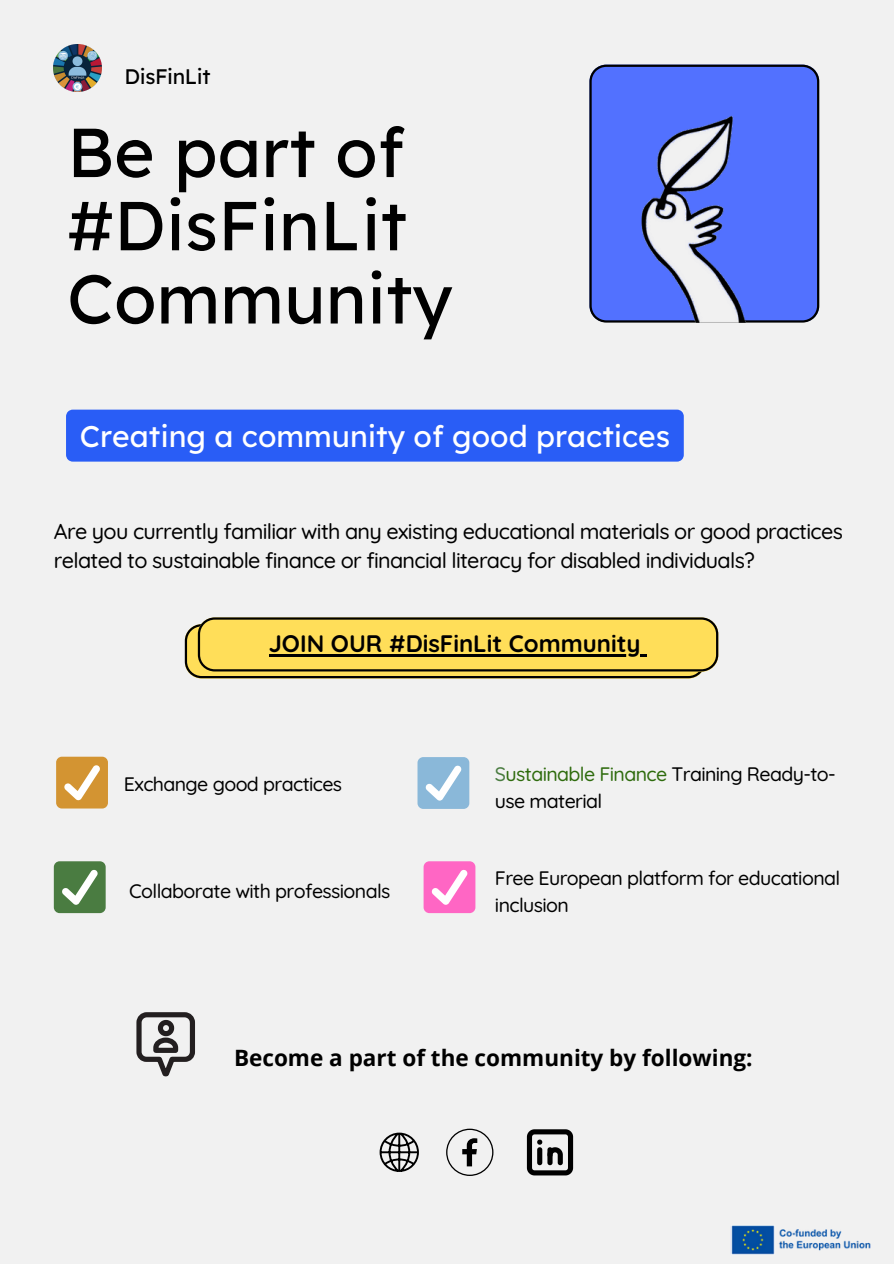
<style>
.page{position:relative;width:894px;height:1264px;background:#fff}
.page>*{position:absolute;margin:0;border:0;box-sizing:border-box;transform-origin:0 0}
.t1{font:69px/73.2px "Lexend Deca";color:#000}
.t2{font:30px "Lexend Deca";color:#fff}
.t3{font:700 23.85px "Quicksand";color:#000}
.t4{font:700 22.5px "Open Sans";color:#000}
.t5{font:500 21.6px/29.2px "Quicksand";letter-spacing:-.03em;color:#000}
.t6{font:21px "Lexend Deca";letter-spacing:-.02em;color:#000}
.t7{font:500 19.5px/27px "Quicksand";letter-spacing:-.03em;color:#000}
.s1{color:#4a7c41}
.s2{color:#2e6b0d}
</style>
<div class="page">
<div style="left:0;top:0;width:893px;height:1263px;background:#f1f1f1"></div>
<div style="left:589px;top:65px;width:230px;height:257px;background:#5271ff"></div>
<div style="left:56px;top:756px;width:52px;height:52px;background:#d39432;border-radius:6px"></div>
<svg style="left:64px;top:765px;width:36px;height:35px"></svg>
<div style="left:417px;top:757px;width:52px;height:52px;background:#8ab8d9;border-radius:6px"></div>
<svg style="left:425px;top:765px;width:36px;height:35px"></svg>
<div style="left:54px;top:861px;width:52px;height:52px;background:#4a7c41;border-radius:6px"></div>
<svg style="left:62px;top:869px;width:36px;height:35px"></svg>
<img style="left:54px;top:44px;width:47px;height:48px">
<img style="left:631px;top:64px;width:117px;height:259px">
<svg style="left:185px;top:617px;width:533px;height:61px;background:#d9be4e"></svg>
<div style="left:423px;top:861px;width:52px;height:52px;background:#ff66c4;border-radius:6px"></div>
<svg style="left:431px;top:869px;width:37px;height:35px"></svg>
<img style="left:731px;top:1225px;width:140px;height:30px">
<svg style="left:379px;top:1132px;width:40px;height:39px"></svg>
<svg style="left:446px;top:1128px;width:47px;height:47px"></svg>
<svg style="left:526px;top:1129px;width:47px;height:46px"></svg>
<svg style="left:136px;top:1012px;width:59px;height:64px"></svg>
<div style="left:66px;top:409px;width:617px;height:52px;background:#295df6"></div>
<p class="t6" style="left:125px;top:63px;width:87px">DisFinLit</p>
<p class="t1" style="left:67px;top:115px;width:387px">Be part of #DisFinLit<br>Community</p>
<p class="t2" style="left:80px;top:417px;width:592px">Creating a community of good practices</p>
<p class="t5" style="left:54px;top:516px;width:790px">Are you currently familiar with any existing educational materials or good practices related to sustainable finance or financial literacy for disabled individuals?</p>
<p class="t3" style="left:269px;top:628px;width:373px">JOIN OUR #DisFinLit Community</p>
<p class="t3" style="left:256px;top:635px;width:373px">JOIN OUR #DisFinLit Community</p>
<p class="t7" style="left:124px;top:770px;width:220px">Exchange good practices</p>
<p class="t7" style="left:495px;top:760px;width:342px"><span class="s1">S</span><span class="s2">ustainable Finance</span> Training Ready-to&shy;use material</p>
<p class="t7" style="left:129px;top:876px;width:263px">Collaborate with professionals</p>
<p class="t7" style="left:495px;top:864px;width:347px">Free European platform for educational inclusion</p>
<p class="t4" style="left:234px;top:1041px;width:520px">Become a part of the community by following:</p>
</div>
